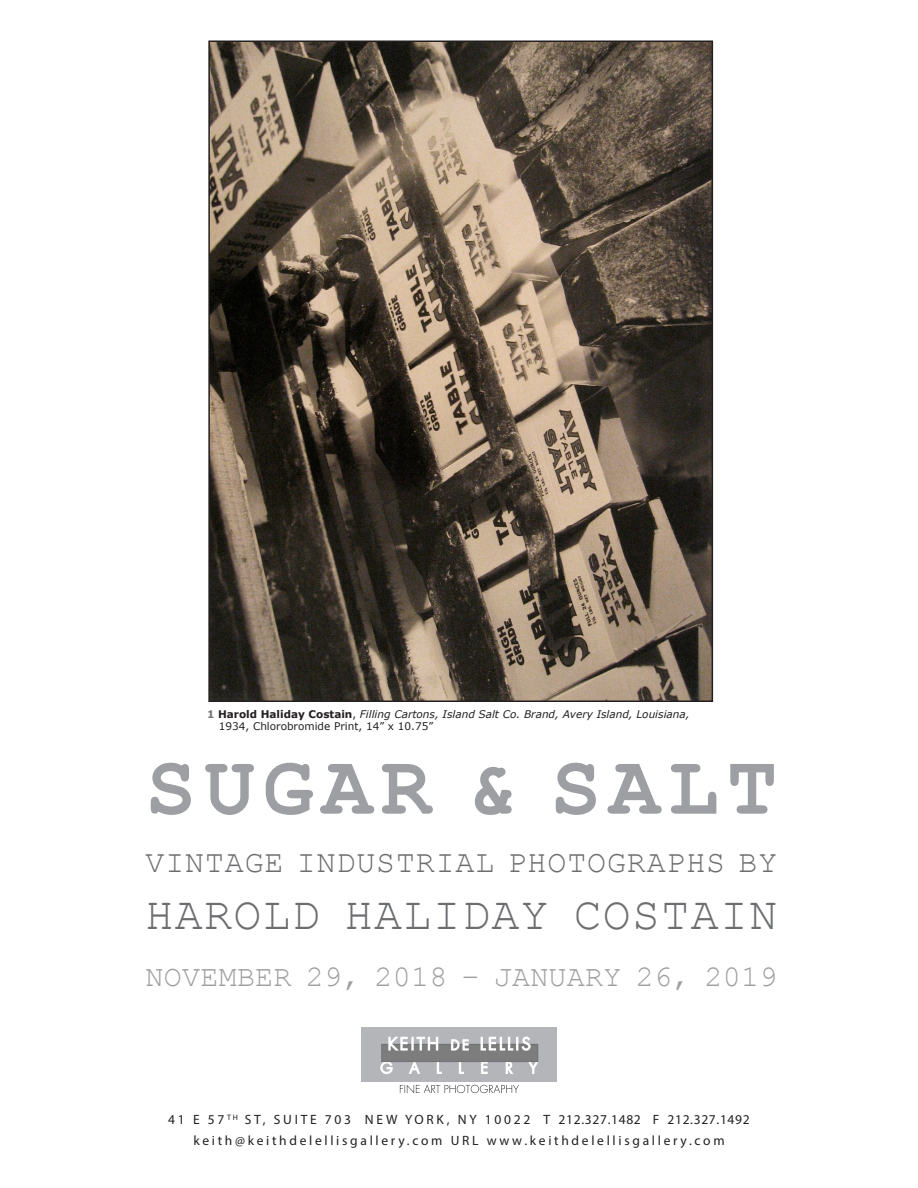
<style>
.page{position:relative;width:918px;height:1188px;background:#fff}
.page>*{position:absolute;margin:0;border:0;box-sizing:border-box;transform-origin:0 0}
.t1{font:700 84px "Courier New";letter-spacing:.1em;color:#9d9fa2}
.t2{font:46.5px "Courier New";letter-spacing:.03em;color:#6c6d70}
.t3{font:31.5px "Courier New";letter-spacing:.03em;color:#6c6d70}
.t4{font:30px "Courier New";letter-spacing:.01em;color:#9d9fa2}
.t5{font:13.5px "Myriad Pro";letter-spacing:.2em;color:#231f20}
.t6{font:italic 10.5px "Verdana";color:#231f20}
.t7{font:10.5px "Verdana";color:#231f20}
.s1{font-weight:700;font-style:normal;color:#727477}
.s2{font-weight:700;font-style:normal}
.s3{font-style:normal}
</style>
<div class="page">
<img style="left:361px;top:1028px;width:196px;height:54px">
<svg style="left:400px;top:1085px;width:119px;height:8px"></svg>
<img style="left:211px;top:43px;width:499px;height:656px">
<div style="left:208px;top:40px;width:505px;height:662px;border:2px solid #231f20"></div>
<p class="t6" style="left:207px;top:707px;width:484px"><span class="s1">1</span> <span class="s2">Harold Haliday Costain</span><span class="s3">,</span> Filling Cartons, Island Salt Co. Brand, Avery Island, Louisiana,</p>
<p class="t7" style="left:219px;top:719px;width:216px">1934, Chlorobromide Print, 14” x 10.75”</p>
<p class="t1" style="left:146px;top:736px;width:633px">SUGAR &amp; SALT</p>
<p class="t3" style="left:146px;top:843px;width:633px">VINTAGE INDUSTRIAL PHOTOGRAPHS BY</p>
<p class="t2" style="left:146px;top:886px;width:633px">HAROLD HALIDAY COSTAIN</p>
<p class="t4" style="left:146px;top:958px;width:633px">NOVEMBER 29, 2018 – JANUARY 26, 2019</p>
<p class="t5" style="left:168px;top:1112px;width:583px">41 E 57 <sup>TH</sup> ST, SUITE 703 NEW YORK, NY 10022 T 212.327.1482 F 212.327.1492</p>
<p class="t5" style="left:193px;top:1133px;width:533px">keith@keithdelellisgallery.com URL www.keithdelellisgallery.com</p>
</div>
